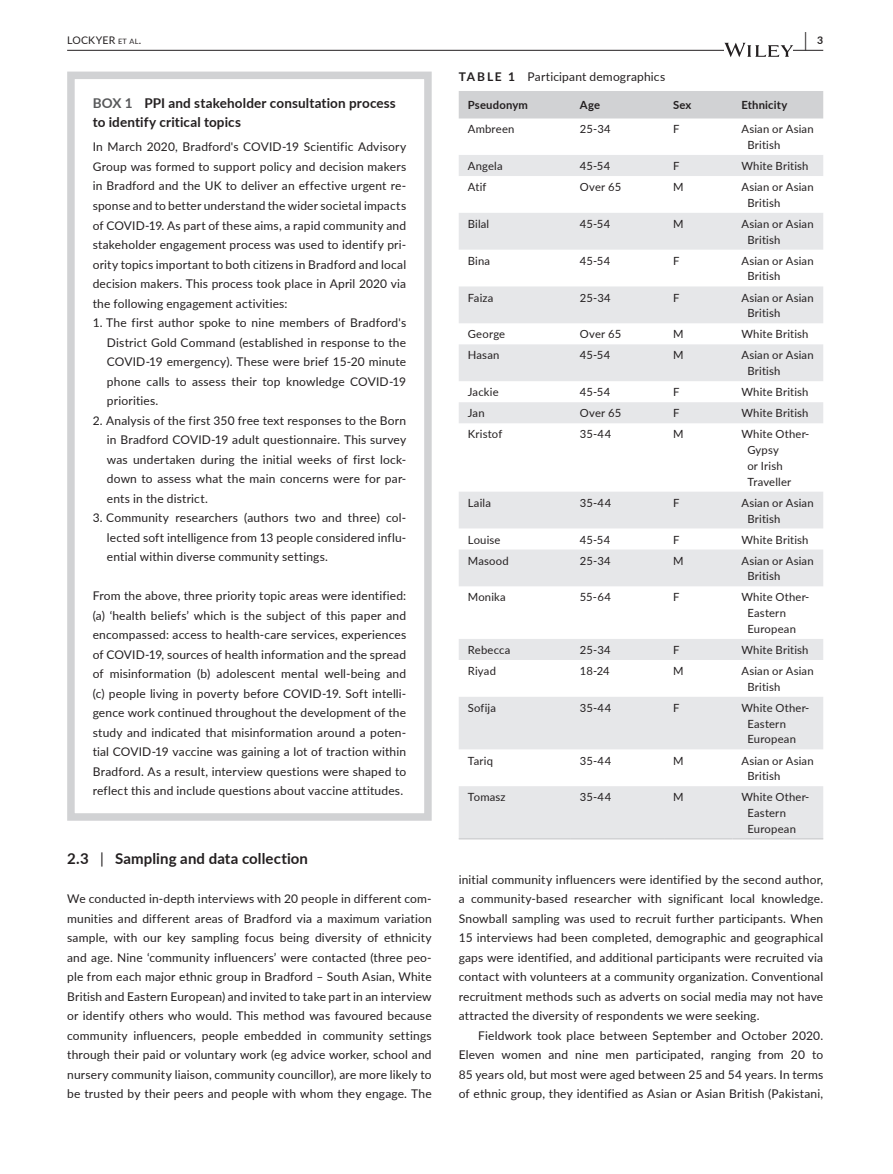
<style>
.page{position:relative;width:893px;height:1174px;background:#fff}
.page>*{position:absolute;margin:0;border:0;box-sizing:border-box;transform-origin:0 0}
.t1{font:700 19.5px "Lato";color:#231f20;scale:.48 1}
.t2{font:700 15px "Lato";letter-spacing:.01em;color:#231f20}
.t3{font:700 13.5px/19.5px "Lato";letter-spacing:.01em;color:#231f20}
.t4{font:12px/19.5px "Lato";letter-spacing:.015em;color:#231f20;text-align:justify}
.t5{font:11.25px/15.8px "Lato";letter-spacing:.015em;color:#231f20}
.t6{font:700 11.25px "Lato";letter-spacing:.02em;color:#231f20}
.t7{font:10.5px "Lato";letter-spacing:.02em;color:#231f20}
.t8{font:700 10.5px "Lato";color:#231f20}
.s1{font-size:7.35px}
.s2{color:#57585a}
.s3{font-weight:400}
.s4{font-weight:700}
</style>
<div class="page">
<hr style="left:67px;top:50px;width:756px;height:1px;background:#231f20">
<svg style="left:724px;top:43px;width:69px;height:14px"></svg>
<div style="left:67px;top:72px;width:365px;height:748px;border:8px solid #d1d2d4"></div>
<div style="left:459px;top:91px;width:364px;height:27px;background:#d1d2d4"></div>
<svg style="left:459px;top:155px;width:364px;height:683px;fill:#e6e7e9"></svg>
<hr style="left:459px;top:838px;width:112px;height:1px;background:#d1d2d4">
<hr style="left:571px;top:838px;width:93px;height:1px;background:#d1d2d4">
<hr style="left:664px;top:838px;width:68px;height:1px;background:#d1d2d4">
<hr style="left:732px;top:838px;width:91px;height:1px;background:#d1d2d4">
<h1 class="t1" style="left:804px;top:25px;width:7px">|</h1>
<p class="t7" style="left:67px;top:33px;width:76px">LOCKYER <span class="s1">et al</span>.</p>
<p class="t8" style="left:817px;top:33px;width:8px">3</p>
<p class="t3" style="left:93px;top:93px;width:305px"><span class="s2">BOX 1</span> PPI and stakeholder consultation process to identify critical topics</p>
<p class="t4" style="left:93px;top:137px;width:315px">In March 2020, Bradford's COVID-19 Scientific Advisory Group was formed to support policy and decision makers in Bradford and the UK to deliver an effective urgent re&shy;sponse and to better understand the wider societal impacts of COVID-19. As part of these aims, a rapid community and stakeholder engagement process was used to identify pri&shy;ority topics important to both citizens in Bradford and local decision makers. This process took place in April 2020 via the following engagement activities:</p>
<p class="t4" style="left:107px;top:312px;width:301px;text-indent:-14px">1. The first author spoke to nine members of Bradford's District Gold Command (established in response to the COVID-19 emergency). These were brief 15-20 minute phone calls to assess their top knowledge COVID-19 priorities.</p>
<p class="t4" style="left:107px;top:410px;width:301px;text-indent:-14px">2. Analysis of the first 350 free text responses to the Born in Bradford COVID-19 adult questionnaire. This survey was undertaken during the initial weeks of first lock&shy;down to assess what the main concerns were for par&shy;ents in the district.</p>
<p class="t4" style="left:107px;top:507px;width:301px;text-indent:-14px">3. Community researchers (authors two and three) col&shy;lected soft intelligence from 13 people considered influ&shy;ential within diverse community settings.</p>
<p class="t4" style="left:93px;top:585px;width:315px">From the above, three priority topic areas were identified: (a) ‘health beliefs’ which is the subject of this paper and encompassed: access to health-care services, experiences of COVID-19, sources of health information and the spread of misinformation (b) adolescent mental well-being and (c) people living in poverty before COVID-19. Soft intelli&shy;gence work continued throughout the development of the study and indicated that misinformation around a poten&shy;tial COVID-19 vaccine was gaining a lot of traction within Bradford. As a result, interview questions were shaped to reflect this and include questions about vaccine attitudes.</p>
<p class="t2" style="left:67px;top:847px;width:242px">2.3 <span class="s3">|</span> Sampling and data collection</p>
<p class="t4" style="left:67px;top:888px;width:366px">We conducted in-depth interviews with 20 people in different com&shy;munities and different areas of Bradford via a maximum variation sample, with our key sampling focus being diversity of ethnicity and age. Nine ‘community influencers’ were contacted (three peo&shy;ple from each major ethnic group in Bradford – South Asian, White British and Eastern European) and invited to take part in an interview or identify others who would. This method was favoured because community influencers, people embedded in community settings through their paid or voluntary work (eg advice worker, school and nursery community liaison, community councillor), are more likely to be trusted by their peers and people with whom they engage. The</p>
<p class="t4" style="left:459px;top:67px;width:208px"><span class="s4">TABLE 1</span> Participant demographics</p>
<p class="t6" style="left:468px;top:97px;width:62px">Pseudonym</p>
<p class="t6" style="left:580px;top:97px;width:22px">Age</p>
<p class="t6" style="left:673px;top:97px;width:20px">Sex</p>
<p class="t6" style="left:741px;top:97px;width:48px">Ethnicity</p>
<p class="t5" style="left:468px;top:121px;width:48px">Ambreen</p>
<p class="t5" style="left:580px;top:121px;width:32px">25-34</p>
<p class="t5" style="left:673px;top:121px;width:8px">F</p>
<p class="t5" style="left:747px;top:121px;width:68px;text-indent:-6px">Asian or Asian<br>British</p>
<p class="t5" style="left:468px;top:158px;width:36px">Angela</p>
<p class="t5" style="left:580px;top:158px;width:32px">45-54</p>
<p class="t5" style="left:673px;top:158px;width:8px">F</p>
<p class="t5" style="left:741px;top:158px;width:69px">White British</p>
<p class="t5" style="left:468px;top:179px;width:20px">Atif</p>
<p class="t5" style="left:580px;top:179px;width:43px">Over 65</p>
<p class="t5" style="left:673px;top:179px;width:12px">M</p>
<p class="t5" style="left:747px;top:179px;width:68px;text-indent:-6px">Asian or Asian<br>British</p>
<p class="t5" style="left:468px;top:215px;width:23px">Bilal</p>
<p class="t5" style="left:580px;top:215px;width:32px">45-54</p>
<p class="t5" style="left:673px;top:215px;width:12px">M</p>
<p class="t5" style="left:747px;top:215px;width:68px;text-indent:-6px">Asian or Asian<br>British</p>
<p class="t5" style="left:468px;top:252px;width:24px">Bina</p>
<p class="t5" style="left:580px;top:252px;width:32px">45-54</p>
<p class="t5" style="left:673px;top:252px;width:8px">F</p>
<p class="t5" style="left:747px;top:252px;width:68px;text-indent:-6px">Asian or Asian<br>British</p>
<p class="t5" style="left:468px;top:289px;width:27px">Faiza</p>
<p class="t5" style="left:580px;top:289px;width:32px">25-34</p>
<p class="t5" style="left:673px;top:289px;width:8px">F</p>
<p class="t5" style="left:747px;top:289px;width:68px;text-indent:-6px">Asian or Asian<br>British</p>
<p class="t5" style="left:468px;top:326px;width:39px">George</p>
<p class="t5" style="left:580px;top:326px;width:43px">Over 65</p>
<p class="t5" style="left:673px;top:326px;width:12px">M</p>
<p class="t5" style="left:741px;top:326px;width:69px">White British</p>
<p class="t5" style="left:468px;top:347px;width:33px">Hasan</p>
<p class="t5" style="left:580px;top:347px;width:32px">45-54</p>
<p class="t5" style="left:673px;top:347px;width:12px">M</p>
<p class="t5" style="left:747px;top:347px;width:68px;text-indent:-6px">Asian or Asian<br>British</p>
<p class="t5" style="left:468px;top:384px;width:32px">Jackie</p>
<p class="t5" style="left:580px;top:384px;width:32px">45-54</p>
<p class="t5" style="left:673px;top:384px;width:8px">F</p>
<p class="t5" style="left:741px;top:384px;width:69px">White British</p>
<p class="t5" style="left:468px;top:405px;width:18px">Jan</p>
<p class="t5" style="left:580px;top:405px;width:43px">Over 65</p>
<p class="t5" style="left:673px;top:405px;width:8px">F</p>
<p class="t5" style="left:741px;top:405px;width:69px">White British</p>
<p class="t5" style="left:468px;top:426px;width:36px">Kristof</p>
<p class="t5" style="left:580px;top:426px;width:33px">35-44</p>
<p class="t5" style="left:673px;top:426px;width:12px">M</p>
<p class="t5" style="left:747px;top:426px;width:64px;text-indent:-6px">White Other-<br>Gypsy<br>or Irish<br>Traveller</p>
<p class="t5" style="left:468px;top:494px;width:25px">Laila</p>
<p class="t5" style="left:580px;top:494px;width:33px">35-44</p>
<p class="t5" style="left:673px;top:494px;width:8px">F</p>
<p class="t5" style="left:747px;top:494px;width:68px;text-indent:-6px">Asian or Asian<br>British</p>
<p class="t5" style="left:468px;top:531px;width:34px">Louise</p>
<p class="t5" style="left:580px;top:531px;width:32px">45-54</p>
<p class="t5" style="left:673px;top:531px;width:8px">F</p>
<p class="t5" style="left:741px;top:531px;width:69px">White British</p>
<p class="t5" style="left:468px;top:552px;width:42px">Masood</p>
<p class="t5" style="left:580px;top:552px;width:32px">25-34</p>
<p class="t5" style="left:673px;top:552px;width:12px">M</p>
<p class="t5" style="left:747px;top:552px;width:68px;text-indent:-6px">Asian or Asian<br>British</p>
<p class="t5" style="left:468px;top:589px;width:40px">Monika</p>
<p class="t5" style="left:580px;top:589px;width:32px">55-64</p>
<p class="t5" style="left:673px;top:589px;width:8px">F</p>
<p class="t5" style="left:747px;top:589px;width:64px;text-indent:-6px">White Other-<br>Eastern<br>European</p>
<p class="t5" style="left:468px;top:641px;width:44px">Rebecca</p>
<p class="t5" style="left:580px;top:641px;width:32px">25-34</p>
<p class="t5" style="left:673px;top:641px;width:8px">F</p>
<p class="t5" style="left:741px;top:641px;width:69px">White British</p>
<p class="t5" style="left:468px;top:662px;width:30px">Riyad</p>
<p class="t5" style="left:580px;top:662px;width:31px">18-24</p>
<p class="t5" style="left:673px;top:662px;width:12px">M</p>
<p class="t5" style="left:747px;top:662px;width:68px;text-indent:-6px">Asian or Asian<br>British</p>
<p class="t5" style="left:468px;top:699px;width:30px">Sofija</p>
<p class="t5" style="left:580px;top:699px;width:33px">35-44</p>
<p class="t5" style="left:673px;top:699px;width:8px">F</p>
<p class="t5" style="left:747px;top:699px;width:64px;text-indent:-6px">White Other-<br>Eastern<br>European</p>
<p class="t5" style="left:468px;top:752px;width:27px">Tariq</p>
<p class="t5" style="left:580px;top:752px;width:33px">35-44</p>
<p class="t5" style="left:673px;top:752px;width:12px">M</p>
<p class="t5" style="left:747px;top:752px;width:68px;text-indent:-6px">Asian or Asian<br>British</p>
<p class="t5" style="left:468px;top:789px;width:39px">Tomasz</p>
<p class="t5" style="left:580px;top:789px;width:33px">35-44</p>
<p class="t5" style="left:673px;top:789px;width:12px">M</p>
<p class="t5" style="left:747px;top:789px;width:64px;text-indent:-6px">White Other-<br>Eastern<br>European</p>
<p class="t4" style="left:459px;top:869px;width:366px">initial community influencers were identified by the second author, a community-based researcher with significant local knowledge.<br>Snowball sampling was used to recruit further participants. When 15 interviews had been completed, demographic and geographical gaps were identified, and additional participants were recruited via contact with volunteers at a community organization. Conventional recruitment methods such as adverts on social media may not have attracted the diversity of respondents we were seeking.</p>
<p class="t4" style="left:459px;top:1025px;width:366px;text-indent:20px">Fieldwork took place between September and October 2020.<br>Eleven women and nine men participated, ranging from 20 to 85 years old, but most were aged between 25 and 54 years. In terms of ethnic group, they identified as Asian or Asian British (Pakistani,</p>
</div>
